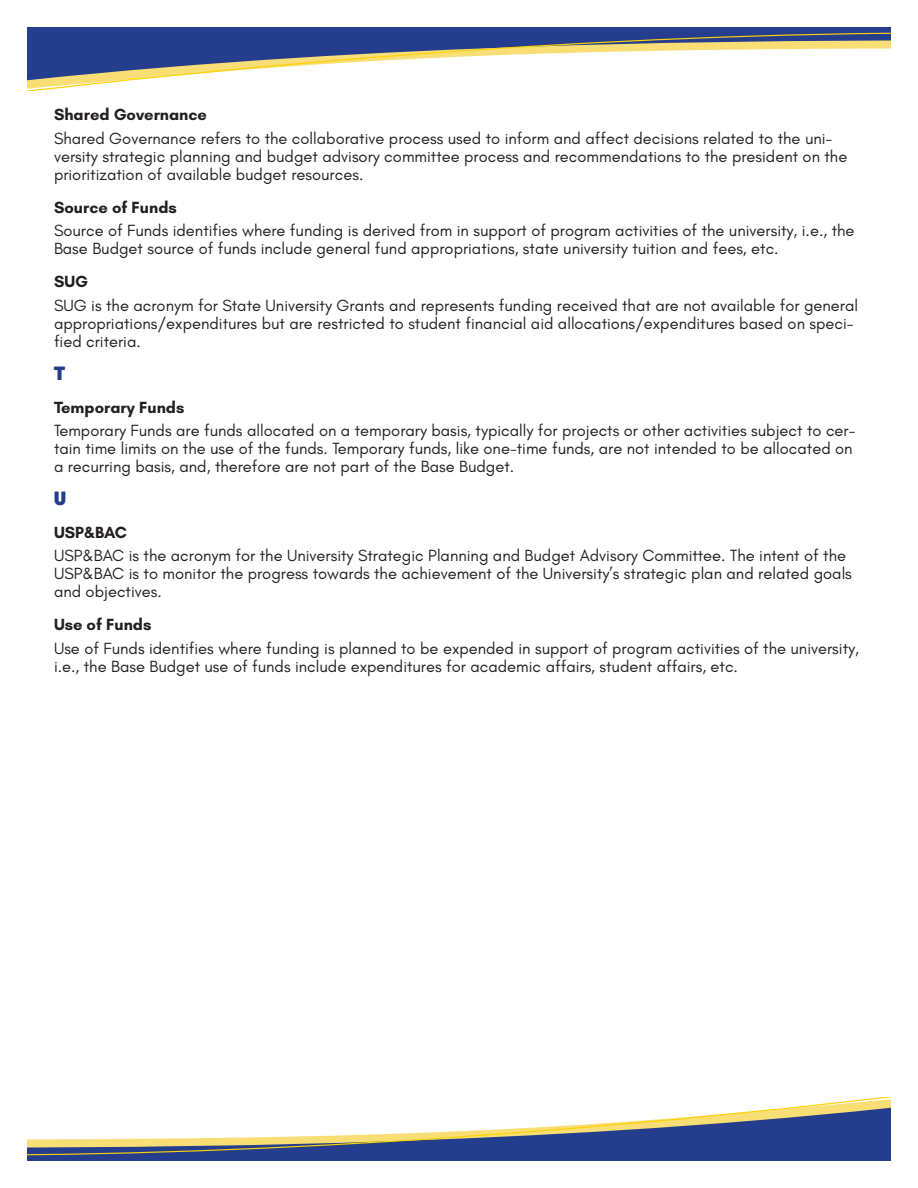
<style>
.page{position:relative;width:918px;height:1188px;background:#fff}
.page>*{position:absolute;margin:0;border:0;box-sizing:border-box;transform-origin:0 0}
.Section_Heading{font:800 19.5px "Fat Frank";color:#243e8c}
.Definition{font:16.5px/18px "Glacial Indifference";color:#231f20}
.Term{font:700 16.5px "Glacial Indifference";color:#231f20}
</style>
<div class="page">
<div style="left:27px;top:1156px;width:864px;height:5px;background:#243e8d"></div>
<svg style="left:27px;top:1097px;width:864px;height:59px"></svg>
<div style="left:27px;top:27px;width:864px;height:5px;background:#243e8d"></div>
<svg style="left:27px;top:32px;width:864px;height:59px"></svg>
<p class="Term" style="left:54px;top:105px;width:155px">Shared Governance</p>
<p class="Definition" style="left:54px;top:129px;width:795px">Shared Governance refers to the collaborative process used to inform and affect decisions related to the uni&shy;versity strategic planning and budget advisory committee process and recommendations to the president on the prioritization of available budget resources.</p>
<p class="Term" style="left:54px;top:197px;width:124px">Source of Funds</p>
<p class="Definition" style="left:54px;top:222px;width:802px">Source of Funds identifies where funding is derived from in support of program activities of the university, i.e., the<br>Base Budget source of funds include general fund appropriations, state university tuition and fees, etc.</p>
<p class="Term" style="left:54px;top:271px;width:36px">SUG</p>
<p class="Definition" style="left:54px;top:296px;width:806px">SUG is the acronym for State University Grants and represents funding received that are not available for general appropriations/expenditures but are restricted to student financial aid allocations/expenditures based on speci&shy;fied criteria.</p>
<p class="Section_Heading" style="left:54px;top:362px;width:13px">T</p>
<p class="Term" style="left:54px;top:397px;width:132px">Temporary Funds</p>
<p class="Definition" style="left:54px;top:422px;width:803px">Temporary Funds are funds allocated on a temporary basis, typically for projects or other activities subject to cer&shy;tain time limits on the use of the funds. Temporary funds, like one-time funds, are not intended to be allocated on a recurring basis, and, therefore are not part of the Base Budget.</p>
<p class="Section_Heading" style="left:54px;top:487px;width:13px">U</p>
<p class="Term" style="left:54px;top:522px;width:75px">USP&amp;BAC</p>
<p class="Definition" style="left:54px;top:547px;width:799px">USP&amp;BAC is the acronym for the University Strategic Planning and Budget Advisory Committee. The intent of the<br>USP&amp;BAC is to monitor the progress towards the achievement of the University’s strategic plan and related goals and objectives.</p>
<p class="Term" style="left:54px;top:615px;width:99px">Use of Funds</p>
<p class="Definition" style="left:54px;top:639px;width:806px">Use of Funds identifies where funding is planned to be expended in support of program activities of the university, i.e., the Base Budget use of funds include expenditures for academic affairs, student affairs, etc.</p>
</div>
